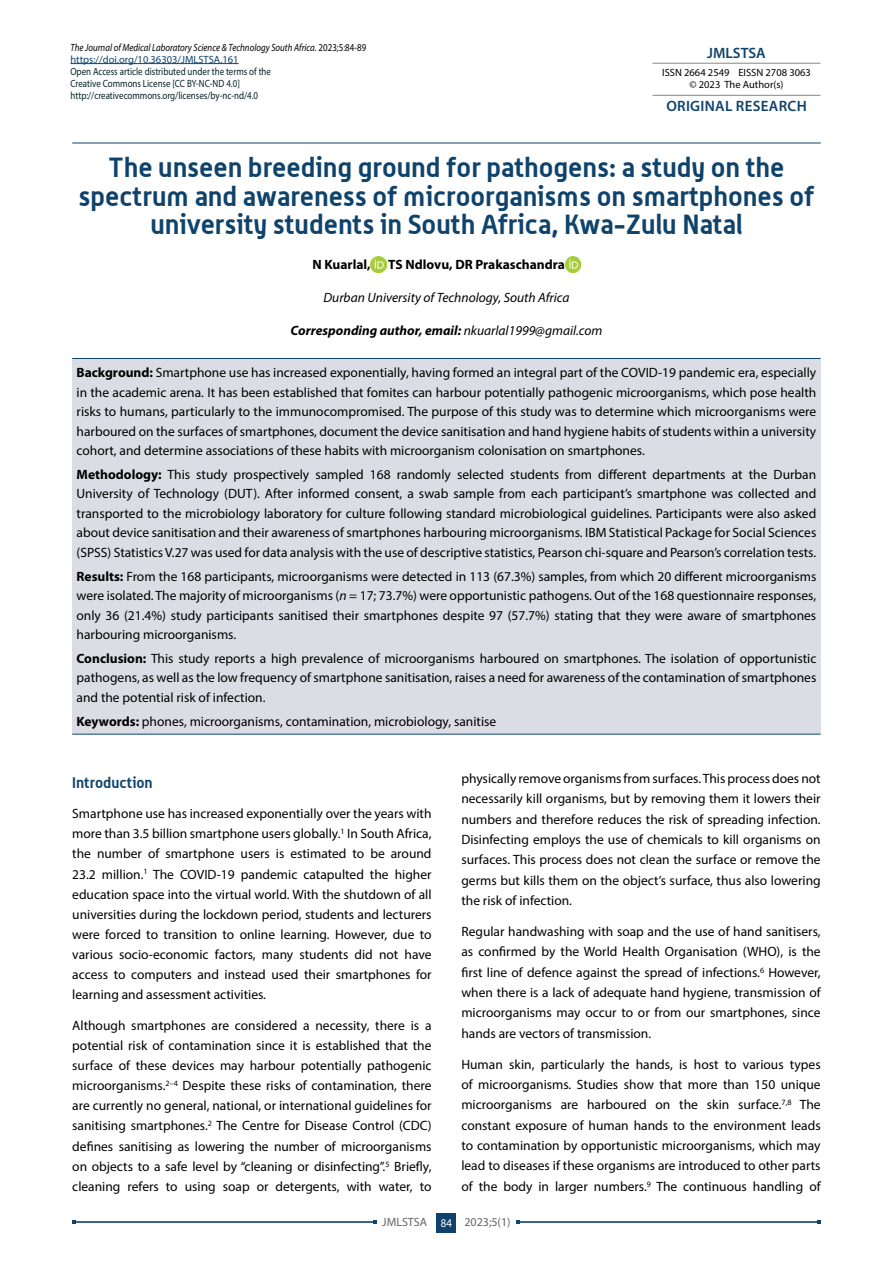
<style>
.page{position:relative;width:893px;height:1263px;background:#fff}
.page>*{position:absolute;margin:0;border:0;box-sizing:border-box;transform-origin:0 0}
.t1{font:700 27px/28.5px "Alwyn";color:#0f436c;text-align:center}
.t2{font:600 15px "Myriad Pro";letter-spacing:.02em;color:#0f436c}
.t3{font:700 15px "Alwyn";color:#0f436c}
.t4{font:600 15px "Myriad Pro";color:#0f436c}
.t5{font:13.5px/20.1px "Myriad Pro";color:#000;text-align:justify}
.t6{font:italic 700 13.5px "Myriad Pro";color:#000}
.t7{font:italic 13.5px "Myriad Pro";color:#000}
.t8{font:700 13.5px "Myriad Pro";color:#000}
.t9{font:12px "Myriad Pro";color:#636466}
.t10{font:10.5px/12px "Myriad Pro";color:#062224;scale:.85 1}
.t11{font:italic 10.5px/12px "Myriad Pro";color:#000;scale:.85 1}
.t12{font:10.5px/12px "Myriad Pro";color:#000;text-align:center}
.s1{font-style:normal}
.s2{font-style:normal;color:#0f436c}
.s3{font-weight:400}
.s4{font-weight:700}
.s5{font-style:italic}
.s6{color:#fff}
</style>
<div class="page">
<div style="left:437px;top:1213px;width:19px;height:20px;background:#0f436c"></div>
<hr style="left:74px;top:1221px;width:301px;height:1px;background:#0f436c">
<hr style="left:74px;top:1222px;width:301px;height:1px;background:#0f436c">
<hr style="left:518px;top:1221px;width:301px;height:1px;background:#0f436c">
<hr style="left:518px;top:1222px;width:301px;height:1px;background:#0f436c">
<hr style="left:70px;top:63px;width:169px;height:1px;background:#0f436c">
<hr style="left:652px;top:63px;width:168px;height:1px;background:#939598">
<hr style="left:652px;top:95px;width:168px;height:1px;background:#939598">
<div style="left:72px;top:358px;width:748px;height:376px;background:#dcdde4"></div>
<hr style="left:72px;top:358px;width:749px;height:1px;background:#0f436c">
<hr style="left:72px;top:734px;width:749px;height:1px;background:#0f436c">
<hr style="left:72px;top:143px;width:749px;height:1px;background:#0f436c">
<img style="left:371px;top:256px;width:15px;height:16px">
<img style="left:565px;top:256px;width:15px;height:16px">
<p class="t11" style="left:70px;top:41px;width:349px">The Journal of Medical Laboratory Science &amp; Technology South Africa. <span class="s1">2023;5:84-89 </span><span class="s2">https://doi.org/10.36303/JMLSTSA.161</span></p>
<p class="t10" style="left:70px;top:65px;width:237px">Open Access article distributed under the terms of the<br>Creative Commons License [CC BY-NC-ND 4.0] http://creativecommons.org/licenses/by-nc-nd/4.0</p>
<p class="t4" style="left:707px;top:44px;width:60px">JMLSTSA</p>
<p class="t12" style="left:662px;top:67px;width:150px">ISSN 2664 2549 EISSN 2708 3063 © 2023 The Author(s)</p>
<p class="t2" style="left:666px;top:96px;width:142px">ORIGINAL RESEARCH</p>
<h1 class="t1" style="left:79px;top:153px;width:737px">The unseen breeding ground for pathogens: a study on the spectrum and awareness of microorganisms on smartphones of university students in South Africa, Kwa-Zulu Natal</h1>
<p class="t8" style="left:312px;top:256px;width:60px">N Kuarlal,</p>
<p class="t8" style="left:388px;top:256px;width:178px">TS Ndlovu, DR Prakaschandra</p>
<p class="t7" style="left:323px;top:289px;width:248px">Durban University of Technology, South Africa</p>
<p class="t6" style="left:291px;top:322px;width:313px">Corresponding author, email: <span class="s3">nkuarlal1999@gmail.com</span></p>
<p class="t5" style="left:77px;top:363px;width:741px;line-height:19.5px"><span class="s4">Background:</span> Smartphone use has increased exponentially, having formed an integral part of the COVID-19 pandemic era, especially in the academic arena. It has been established that fomites can harbour potentially pathogenic microorganisms, which pose health risks to humans, particularly to the immunocompromised. The purpose of this study was to determine which microorganisms were harboured on the surfaces of smartphones, document the device sanitisation and hand hygiene habits of students within a university cohort, and determine associations of these habits with microorganism colonisation on smartphones.</p>
<p class="t5" style="left:77px;top:464px;width:741px;line-height:19.5px"><span class="s4">Methodology:</span> This study prospectively sampled 168 randomly selected students from different departments at the Durban University of Technology (DUT). After informed consent, a swab sample from each participant’s smartphone was collected and transported to the microbiology laboratory for culture following standard microbiological guidelines. Participants were also asked about device sanitisation and their awareness of smartphones harbouring microorganisms. IBM Statistical Package for Social Sciences (SPSS) Statistics V.27 was used for data analysis with the use of descriptive statistics, Pearson chi-square and Pearson’s correlation tests.</p>
<p class="t5" style="left:77px;top:566px;width:741px;line-height:19.5px"><span class="s4">Results:</span> From the 168 participants, microorganisms were detected in 113 (67.3%) samples, from which 20 different microorganisms were isolated. The majority of microorganisms (<span class="s5">n</span> = 17; 73.7%) were opportunistic pathogens. Out of the 168 questionnaire responses, only 36 (21.4%) study participants sanitised their smartphones despite 97 (57.7%) stating that they were aware of smartphones harbouring microorganisms.</p>
<p class="t5" style="left:77px;top:648px;width:741px;line-height:19.5px"><span class="s4">Conclusion:</span> This study reports a high prevalence of microorganisms harboured on smartphones. The isolation of opportunistic pathogens, as well as the low frequency of smartphone sanitisation, raises a need for awareness of the contamination of smartphones and the potential risk of infection.</p>
<p class="t5" style="left:77px;top:711px;width:421px"><span class="s4">Keywords:</span> phones, microorganisms, contamination, microbiology, sanitise</p>
<p class="t3" style="left:72px;top:773px;width:82px">Introduction</p>
<p class="t5" style="left:72px;top:803px;width:361px">Smartphone use has increased exponentially over the years with more than 3.5 billion smartphone users globally.<sup>1</sup> In South Africa, the number of smartphone users is estimated to be around 23.2 million.<sup>1</sup> The COVID-19 pandemic catapulted the higher education space into the virtual world. With the shutdown of all universities during the lockdown period, students and lecturers were forced to transition to online learning. However, due to various socio-economic factors, many students did not have access to computers and instead used their smartphones for learning and assessment activities.</p>
<p class="t5" style="left:72px;top:1015px;width:361px">Although smartphones are considered a necessity, there is a potential risk of contamination since it is established that the surface of these devices may harbour potentially pathogenic microorganisms.<sup>2–4</sup> Despite these risks of contamination, there are currently no general, national, or international guidelines for sanitising smartphones.<sup>2</sup> The Centre for Disease Control (CDC) defines sanitising as lowering the number of microorganisms on objects to a safe level by “cleaning or disinfecting”.<sup>5</sup> Briefly, cleaning refers to using soap or detergents, with water, to</p>
<p class="t5" style="left:461px;top:768px;width:361px">physically remove organisms from surfaces. This process does not necessarily kill organisms, but by removing them it lowers their numbers and therefore reduces the risk of spreading infection.<br>Disinfecting employs the use of chemicals to kill organisms on surfaces. This process does not clean the surface or remove the germs but kills them on the object’s surface, thus also lowering the risk of infection.</p>
<p class="t5" style="left:461px;top:921px;width:361px">Regular handwashing with soap and the use of hand sanitisers, as confirmed by the World Health Organisation (WHO), is the first line of defence against the spread of infections.<sup>6</sup> However, when there is a lack of adequate hand hygiene, transmission of microorganisms may occur to or from our smartphones, since hands are vectors of transmission.</p>
<p class="t5" style="left:461px;top:1054px;width:361px">Human skin, particularly the hands, is host to various types of microorganisms. Studies show that more than 150 unique microorganisms are harboured on the skin surface.<sup>7,8</sup> The constant exposure of human hands to the environment leads to contamination by opportunistic microorganisms, which may lead to diseases if these organisms are introduced to other parts of the body in larger numbers.<sup>9</sup> The continuous handling of</p>
<p class="t9" style="left:382px;top:1215px;width:130px">JMLSTSA <span class="s6">84</span> 2023;5(1)</p>
</div>
